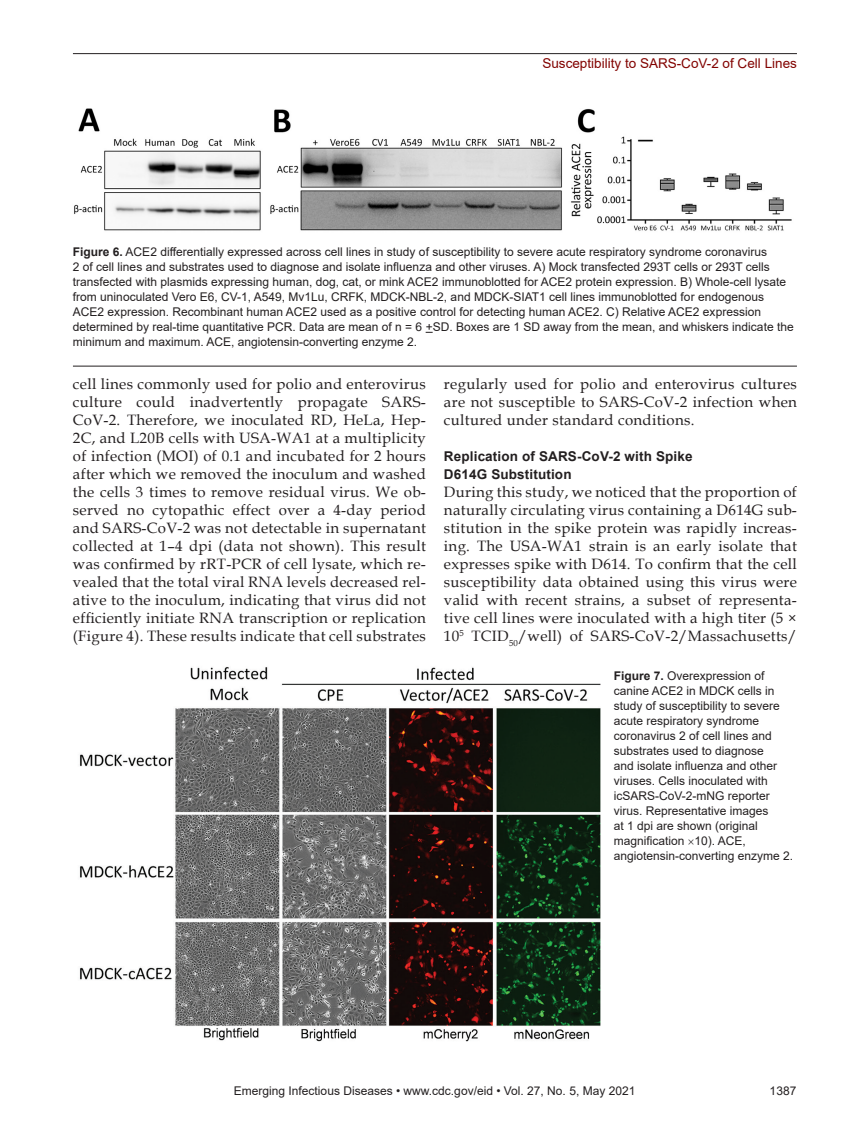
<style>
.page{position:relative;width:851px;height:1134px;background:#fff}
.page>*{position:absolute;margin:0;border:0;box-sizing:border-box;transform-origin:0 0}
.t1{font:15px/18px "Book Antiqua";letter-spacing:.02em;color:#231f20;text-align:justify}
.t2{font:700 13.5px/18px "Arial";letter-spacing:.01em;color:#231f20}
.t3{font:13.5px "Arial";color:#820301}
.t4{font:12px/15px "Arial";color:#231f20}
.s1{font-weight:700}
</style>
<div class="page">
<hr style="left:73px;top:53px;width:723px;height:1px;background:#231f20">
<img style="left:74px;top:108px;width:718px;height:123px">
<hr style="left:73px;top:366px;width:723px;height:1px;background:#231f20">
<img style="left:79px;top:667px;width:522px;height:375px">
<p class="t3" style="left:542px;top:54px;width:256px">Susceptibility to SARS-CoV-2 of Cell Lines</p>
<p class="t4" style="left:73px;top:244px;width:722px"><span class="s1">Figure 6.</span> ACE2 differentially expressed across cell lines in study of susceptibility to severe acute respiratory syndrome coronavirus<br>2 of cell lines and substrates used to diagnose and isolate influenza and other viruses. A) Mock transfected 293T cells or 293T cells transfected with plasmids expressing human, dog, cat, or mink ACE2 immunoblotted for ACE2 protein expression. B) Whole-cell lysate from uninoculated Vero E6, CV-1, A549, Mv1Lu, CRFK, MDCK-NBL-2, and MDCK-SIAT1 cell lines immunoblotted for endogenous ACE2 expression. Recombinant human ACE2 used as a positive control for detecting human ACE2. C) Relative ACE2 expression determined by real-time quantitative PCR. Data are mean of n = 6 +SD. Boxes are 1 SD away from the mean, and whiskers indicate the minimum and maximum. ACE, angiotensin-converting enzyme 2.</p>
<p class="t1" style="left:73px;top:374px;width:354px">cell lines commonly used for polio and enterovirus culture could inadvertently propagate SARS-CoV-2. Therefore, we inoculated RD, HeLa, Hep-2C, and L20B cells with USA-WA1 at a multiplicity of infection (MOI) of 0.1 and incubated for 2 hours after which we removed the inoculum and washed the cells 3 times to remove residual virus. We ob&shy;served no cytopathic effect over a 4-day period and SARS-CoV-2 was not detectable in supernatant collected at 1–4 dpi (data not shown). This result was confirmed by rRT-PCR of cell lysate, which re&shy;vealed that the total viral RNA levels decreased rel&shy;ative to the inoculum, indicating that virus did not efficiently initiate RNA transcription or replication (Figure 4). These results indicate that cell substrates</p>
<p class="t1" style="left:444px;top:374px;width:354px">regularly used for polio and enterovirus cultures are not susceptible to SARS-CoV-2 infection when cultured under standard conditions.</p>
<p class="t2" style="left:444px;top:447px;width:250px">Replication of SARS-CoV-2 with Spike<br>D614G Substitution</p>
<p class="t1" style="left:444px;top:483px;width:354px">During this study, we noticed that the proportion of naturally circulating virus containing a D614G sub&shy;stitution in the spike protein was rapidly increas&shy;ing. The USA-WA1 strain is an early isolate that expresses spike with D614. To confirm that the cell susceptibility data obtained using this virus were valid with recent strains, a subset of representa&shy;tive cell lines were inoculated with a high titer (5 × 10<sup>5</sup> TCID<sub>50</sub>/well) of SARS-CoV-2/Massachusetts/</p>
<p class="t4" style="left:613px;top:669px;width:181px"><span class="s1">Figure 7.</span> Overexpression of canine ACE2 in MDCK cells in study of susceptibility to severe acute respiratory syndrome coronavirus 2 of cell lines and substrates used to diagnose<br>and isolate influenza and other viruses. Cells inoculated with icSARS-CoV-2-mNG reporter virus. Representative images<br>at 1 dpi are shown (original magnification 10). ACE, angiotensin-converting enzyme 2.</p>
<p class="t4" style="left:234px;top:1084px;width:403px">Emerging Infectious Diseases • www.cdc.gov/eid • Vol. 27, No. 5, May 2021</p>
<p class="t4" style="left:769px;top:1084px;width:28px">1387</p>
</div>
